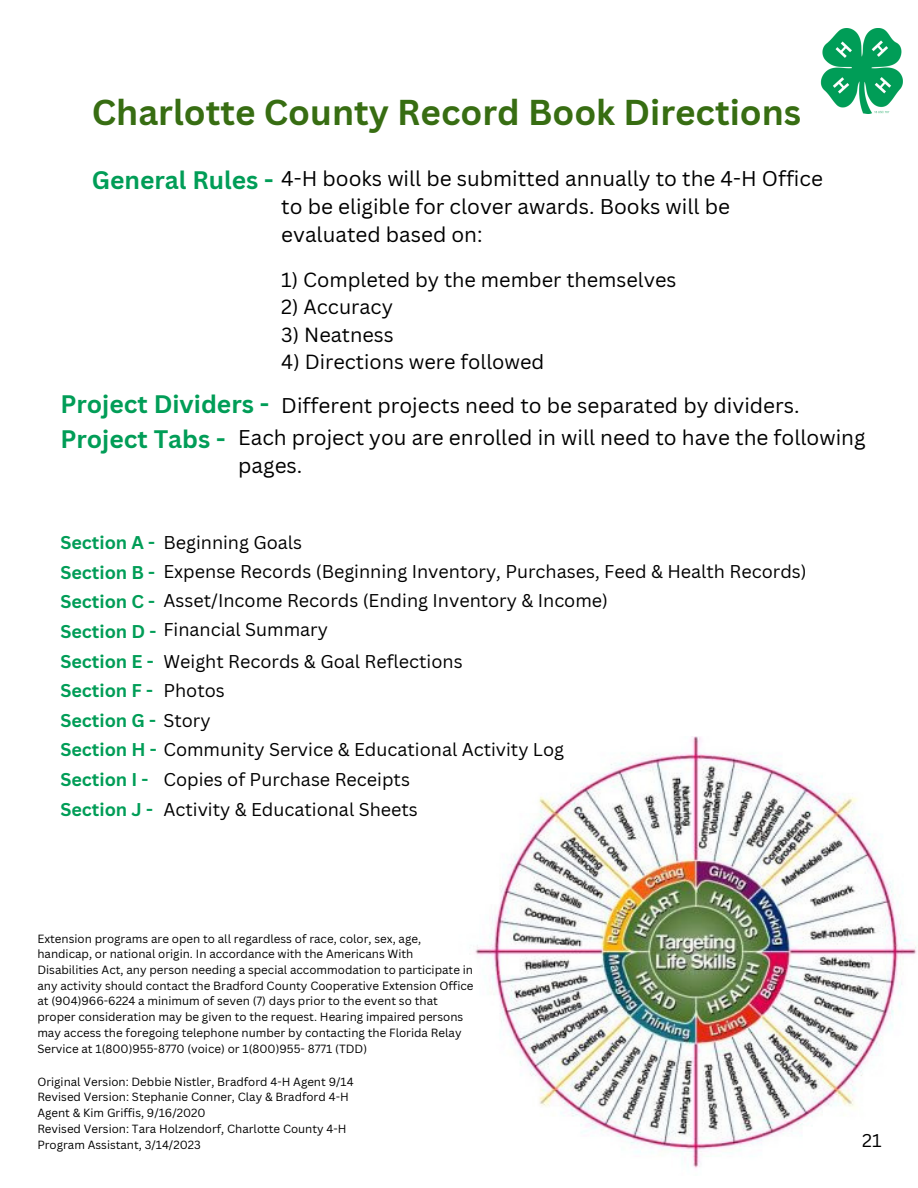
<style>
.page{position:relative;width:918px;height:1188px;background:#fff}
.page>*{position:absolute;margin:0;border:0;box-sizing:border-box;transform-origin:0 0}
.t1{font:700 34.95px "Canva Sans";color:#376d12}
.t2{font:700 24.6px "Canva Sans";color:#019d57}
.t3{font:20.7px/28.2px "Canva Sans";color:#000}
.t4{font:19.95px "Canva Sans";color:#000}
.t5{font:18px "Canva Sans";color:#000}
.t6{font:700 18px "Canva Sans";color:#019d57}
.t7{font:11.55px/15.8px "Canva Sans";color:#000}
.s1{font-weight:700;color:#019d57}
.s2{font-weight:400;color:#000}
</style>
<div class="page">
<img style="left:820px;top:29px;width:82px;height:84px">
<img style="left:475px;top:737px;width:443px;height:431px">
<p class="t1" style="left:92px;top:88px;width:711px">Charlotte County Record Book Directions</p>
<p class="t2" style="left:92px;top:163px;width:184px">General Rules -</p>
<p class="t3" style="left:281px;top:164px;width:543px">4-H books will be submitted annually to the 4-H Office to be eligible for clover awards. Books will be evaluated based on:</p>
<p class="t4" style="left:281px;top:266px;width:397px">1) Completed by the member themselves</p>
<p class="t4" style="left:281px;top:293px;width:113px">2) Accuracy</p>
<p class="t4" style="left:281px;top:320px;width:114px">3) Neatness</p>
<p class="t4" style="left:281px;top:348px;width:265px">4) Directions were followed</p>
<p class="t2" style="left:60px;top:387px;width:210px">Project Dividers -</p>
<p class="t3" style="left:281px;top:391px;width:520px">Different projects need to be separated by dividers.</p>
<p class="t2" style="left:60px;top:422px;width:167px">Project Tabs -</p>
<p class="t3" style="left:238px;top:423px;width:629px">Each project you are enrolled in will need to have the following pages.</p>
<p class="t6" style="left:60px;top:530px;width:96px">Section A -</p>
<p class="t5" style="left:163px;top:530px;width:140px">Beginning Goals</p>
<p class="t5" style="left:163px;top:559px;width:645px">Expense Records (Beginning Inventory, Purchases, Feed &amp; Health Records)</p>
<p class="t5" style="left:163px;top:588px;width:446px">Asset/Income Records (Ending Inventory &amp; Income)</p>
<p class="t6" style="left:60px;top:560px;width:96px">Section B -</p>
<p class="t6" style="left:60px;top:589px;width:96px">Section C -</p>
<p class="t5" style="left:60px;top:617px;width:269px"><span class="s1">Section D -</span> Financial Summary</p>
<p class="t6" style="left:60px;top:648px;width:95px">Section E -</p>
<p class="t6" style="left:60px;top:678px;width:94px">Section F -</p>
<p class="t6" style="left:60px;top:708px;width:152px">Section G - <span class="s2">Story</span></p>
<p class="t5" style="left:60px;top:737px;width:505px"><span class="s1">Section H -</span> Community Service &amp; Educational Activity Log</p>
<p class="t6" style="left:60px;top:767px;width:90px">Section I -</p>
<p class="t6" style="left:60px;top:796px;width:94px">Section J -</p>
<p class="t5" style="left:163px;top:648px;width:301px">Weight Records &amp; Goal Reflections</p>
<p class="t5" style="left:163px;top:678px;width:63px">Photos</p>
<p class="t5" style="left:163px;top:767px;width:248px">Copies of Purchase Receipts</p>
<p class="t5" style="left:163px;top:796px;width:256px">Activity &amp; Educational Sheets</p>
<p class="t7" style="left:37px;top:930px;width:438px">Extension programs are open to all regardless of race, color, sex, age, handicap, or national origin. In accordance with the Americans With Disabilities Act, any person needing a special accommodation to participate in any activity should contact the Bradford County Cooperative Extension Office at (904)966-6224 a minimum of seven (7) days prior to the event so that proper consideration may be given to the request. Hearing impaired persons may access the foregoing telephone number by contacting the Florida Relay Service at 1(800)955-8770 (voice) or 1(800)955- 8771 (TDD)</p>
<p class="t7" style="left:37px;top:1073px;width:318px">Original Version: Debbie Nistler, Bradford 4-H Agent 9/14</p>
<p class="t7" style="left:37px;top:1089px;width:313px">Revised Version: Stephanie Conner, Clay &amp; Bradford 4-H<br>Agent &amp; Kim Griffis, 9/16/2020</p>
<p class="t7" style="left:37px;top:1121px;width:311px">Revised Version: Tara Holzendorf, Charlotte County 4-H<br>Program Assistant, 3/14/2023</p>
<p class="t5" style="left:862px;top:1128px;width:21px">21</p>
</div>
